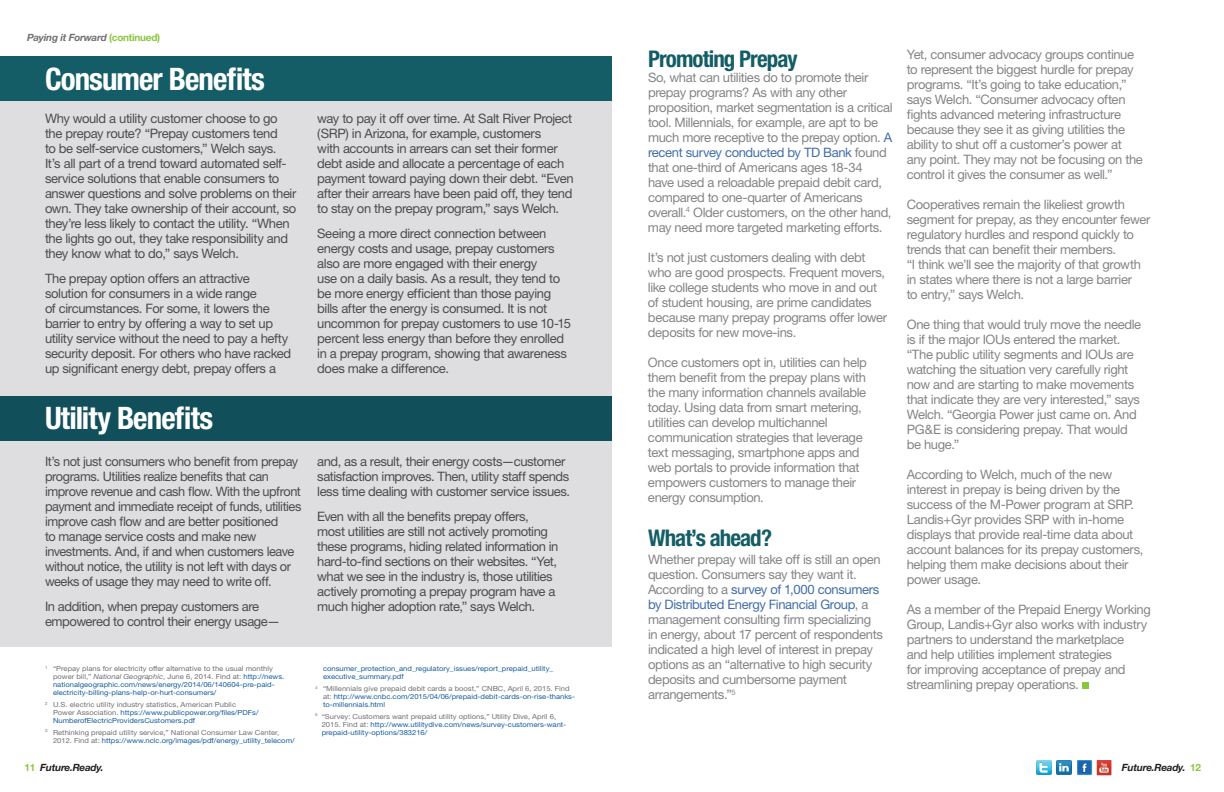
<style>
.page{position:relative;width:1224px;height:792px;background:#fff}
.page>*{position:absolute;margin:0;border:0;box-sizing:border-box;transform-origin:0 0}
.t1{font:700 condensed 31px "Helvetica Neue";letter-spacing:-.03em;color:#fff}
.t2{font:700 condensed 23px "Helvetica Neue";letter-spacing:-.04em;color:#145d66}
.t3{font:13px/15px "Helvetica Neue";letter-spacing:-.03em;color:#848588}
.t4{font:13px/15px "Helvetica Neue";letter-spacing:-.03em;color:#4b4c4d}
.t5{font:italic 700 10px "Helvetica Neue";letter-spacing:-.025em;color:#231f20}
.t6{font:italic 700 10px "Helvetica Neue";letter-spacing:-.025em;color:#717074}
.t7{font:7px/8px "Helvetica Neue";color:#175d9e;scale:1.09 1}
.t8{font:7px/8px "Helvetica Neue";color:#717074;scale:1.09 1}
.s1{font-style:normal;color:#8bc63e}
.s2{color:#717074}
.s3{font-style:italic;color:#717074}
.s4{color:#175d9e}
.s5{color:#436da8}
</style>
<div class="page">
<div style="left:0;top:100px;width:612px;height:547px;background:#dedee1"></div>
<div style="left:1082px;top:682px;width:7px;height:7px;background:#8bc63e"></div>
<div style="left:0;top:56px;width:612px;height:44px;background:#145d66"></div>
<div style="left:0;top:396px;width:612px;height:44px;background:#11505a"></div>
<img style="left:1057px;top:760px;width:14px;height:15px">
<img style="left:1077px;top:760px;width:15px;height:15px">
<img style="left:1097px;top:760px;width:15px;height:15px">
<img style="left:1037px;top:760px;width:14px;height:15px">
<p class="t6" style="left:27px;top:31px;width:135px">Paying it Forward <span class="s1">(continued)</span></p>
<h1 class="t1" style="left:45px;top:60px;width:221px">Consumer Benefits</h1>
<p class="t4" style="left:45px;top:110px;width:253px">Why would a utility customer choose to go the prepay route? “Prepay customers tend<br>to be self-service customers,” Welch says.<br>It’s all part of a trend toward automated self&shy;service solutions that enable consumers to answer questions and solve problems on their own. They take ownership of their account, so they’re less likely to contact the utility. “When the lights go out, they take responsibility and they know what to do,” says Welch.</p>
<p class="t4" style="left:45px;top:270px;width:248px">The prepay option offers an attractive solution for consumers in a wide range<br>of circumstances. For some, it lowers the barrier to entry by offering a way to set up utility service without the need to pay a hefty security deposit. For others who have racked up significant energy debt, prepay offers a</p>
<h1 class="t1" style="left:45px;top:399px;width:170px">Utility Benefits</h1>
<p class="t4" style="left:45px;top:454px;width:258px">It’s not just consumers who benefit from prepay programs. Utilities realize benefits that can improve revenue and cash flow. With the upfront payment and immediate receipt of funds, utilities improve cash flow and are better positioned<br>to manage service costs and make new investments. And, if and when customers leave without notice, the utility is not left with days or weeks of usage they may need to write off.</p>
<p class="t4" style="left:45px;top:599px;width:237px">In addition, when prepay customers are empowered to control their energy usage—</p>
<p class="t4" style="left:317px;top:110px;width:258px">way to pay it off over time. At Salt River Project (SRP) in Arizona, for example, customers<br>with accounts in arrears can set their former debt aside and allocate a percentage of each payment toward paying down their debt. “Even after their arrears have been paid off, they tend to stay on the prepay program,” says Welch.</p>
<p class="t4" style="left:317px;top:225px;width:255px">Seeing a more direct connection between energy costs and usage, prepay customers also are more engaged with their energy<br>use on a daily basis. As a result, they tend to be more energy efficient than those paying bills after the energy is consumed. It is not uncommon for prepay customers to use 10-15 percent less energy than before they enrolled in a prepay program, showing that awareness does make a difference.</p>
<p class="t4" style="left:317px;top:454px;width:254px">and, as a result, their energy costs—customer satisfaction improves. Then, utility staff spends less time dealing with customer service issues.</p>
<p class="t4" style="left:317px;top:509px;width:243px">Even with all the benefits prepay offers, most utilities are still not actively promoting these programs, hiding related information in hard-to-find sections on their websites. “Yet, what we see in the industry is, those utilities actively promoting a prepay program have a much higher adoption rate,” says Welch.</p>
<p class="t7" style="left:53px;top:665px;width:214px;text-indent:-8px"><sup>1</sup> <span class="s2">“Prepay plans for electricity offer alternative to the usual monthly power bill,”</span> <span class="s3">National Geographic</span><span class="s2">, June 6, 2014. Find at:</span> http://news. nationalgeographic.com/news/energy/2014/06/140604-pre-paid&shy;electricity-billing-plans-help-or-hurt-consumers/</p>
<p class="t7" style="left:53px;top:700px;width:190px;text-indent:-8px"><sup>2</sup> <span class="s2">U.S. electric utility industry statistics, American Public<br>Power Association.</span> https://www.publicpower.org/files/PDFs/<br>NumberofElectricProvidersCustomers.pdf</p>
<p class="t8" style="left:53px;top:728px;width:223px;text-indent:-8px"><sup>3</sup> Rethinking prepaid utility service,” National Consumer Law Center,<br>2012. Find at: <span class="s4">https://www.nclc.org/images/pdf/energy_utility_telecom/</span></p>
<p class="t7" style="left:323px;top:665px;width:213px">consumer_protection_and_regulatory_issues/report_prepaid_utility_ executive_summary.pdf</p>
<p class="t7" style="left:323px;top:684px;width:233px;text-indent:-8px"><sup>4</sup> <span class="s2">“Millennials give prepaid debit cards a boost,” CNBC, April 6, 2015. Find at:</span> http://www.cnbc.com/2015/04/06/prepaid-debit-cards-on-rise-thanks&shy;to-millennials.html</p>
<p class="t7" style="left:322px;top:712px;width:226px;text-indent:-7px"><sup>5</sup> <span class="s2">“Survey: Customers want prepaid utility options,” Utility Dive, April 6,<br>2015. Find at:</span> http://www.utilitydive.com/news/survey-customers-want&shy;prepaid-utility-options/383216/</p>
<h2 class="t2" style="left:648px;top:45px;width:151px">Promoting Prepay</h2>
<p class="t3" style="left:648px;top:70px;width:246px">So, what can utilities do to promote their prepay programs? As with any other proposition, market segmentation is a critical tool. Millennials, for example, are apt to be much more receptive to the prepay option. <span class="s5">A recent survey conducted by TD Bank</span> found that one-third of Americans ages 18-34<br>have used a reloadable prepaid debit card, compared to one-quarter of Americans overall.<sup>4</sup> Older customers, on the other hand, may need more targeted marketing efforts.</p>
<p class="t3" style="left:648px;top:250px;width:241px">It’s not just customers dealing with debt who are good prospects. Frequent movers, like college students who move in and out of student housing, are prime candidates because many prepay programs offer lower deposits for new move-ins.</p>
<p class="t3" style="left:648px;top:355px;width:220px">Once customers opt in, utilities can help them benefit from the prepay plans with the many information channels available today. Using data from smart metering, utilities can develop multichannel communication strategies that leverage text messaging, smartphone apps and web portals to provide information that empowers customers to manage their energy consumption.</p>
<h2 class="t2" style="left:648px;top:524px;width:126px">What’s ahead?</h2>
<p class="t3" style="left:648px;top:552px;width:236px">Whether prepay will take off is still an open question. Consumers say they want it.<br>According to a <span class="s5">survey of 1,000 consumers by Distributed Energy Financial Group</span>, a management consulting firm specializing in energy, about 17 percent of respondents indicated a high level of interest in prepay options as an “alternative to high security deposits and cumbersome payment arrangements.”<sup>5</sup></p>
<p class="t3" style="left:907px;top:47px;width:238px">Yet, consumer advocacy groups continue to represent the biggest hurdle for prepay programs. “It’s going to take education,” says Welch. “Consumer advocacy often fights advanced metering infrastructure because they see it as giving utilities the ability to shut off a customer’s power at any point. They may not be focusing on the control it gives the consumer as well.”</p>
<p class="t3" style="left:907px;top:197px;width:245px">Cooperatives remain the likeliest growth segment for prepay, as they encounter fewer regulatory hurdles and respond quickly to trends that can benefit their members.<br>“I think we’ll see the majority of that growth in states where there is not a large barrier<br>to entry,” says Welch.</p>
<p class="t3" style="left:907px;top:317px;width:236px">One thing that would truly move the needle is if the major IOUs entered the market. “The public utility segments and IOUs are watching the situation very carefully right now and are starting to make movements that indicate they are very interested,” says Welch. “Georgia Power just came on. And PG&amp;E is considering prepay. That would be huge.”</p>
<p class="t3" style="left:907px;top:467px;width:238px">According to Welch, much of the new interest in prepay is being driven by the success of the M-Power program at SRP.<br>Landis+Gyr provides SRP with in-home displays that provide real-time data about account balances for its prepay customers, helping them make decisions about their power usage.</p>
<p class="t3" style="left:907px;top:602px;width:246px">As a member of the Prepaid Energy Working Group, Landis+Gyr also works with industry partners to understand the marketplace<br>and help utilities implement strategies<br>for improving acceptance of prepay and streamlining prepay operations.</p>
<p class="t5" style="left:24px;top:761px;width:81px"><span class="s1">11</span> Future.Ready.</p>
<p class="t5" style="left:1122px;top:761px;width:81px">Future.Ready. <span class="s1">12</span></p>
</div>
